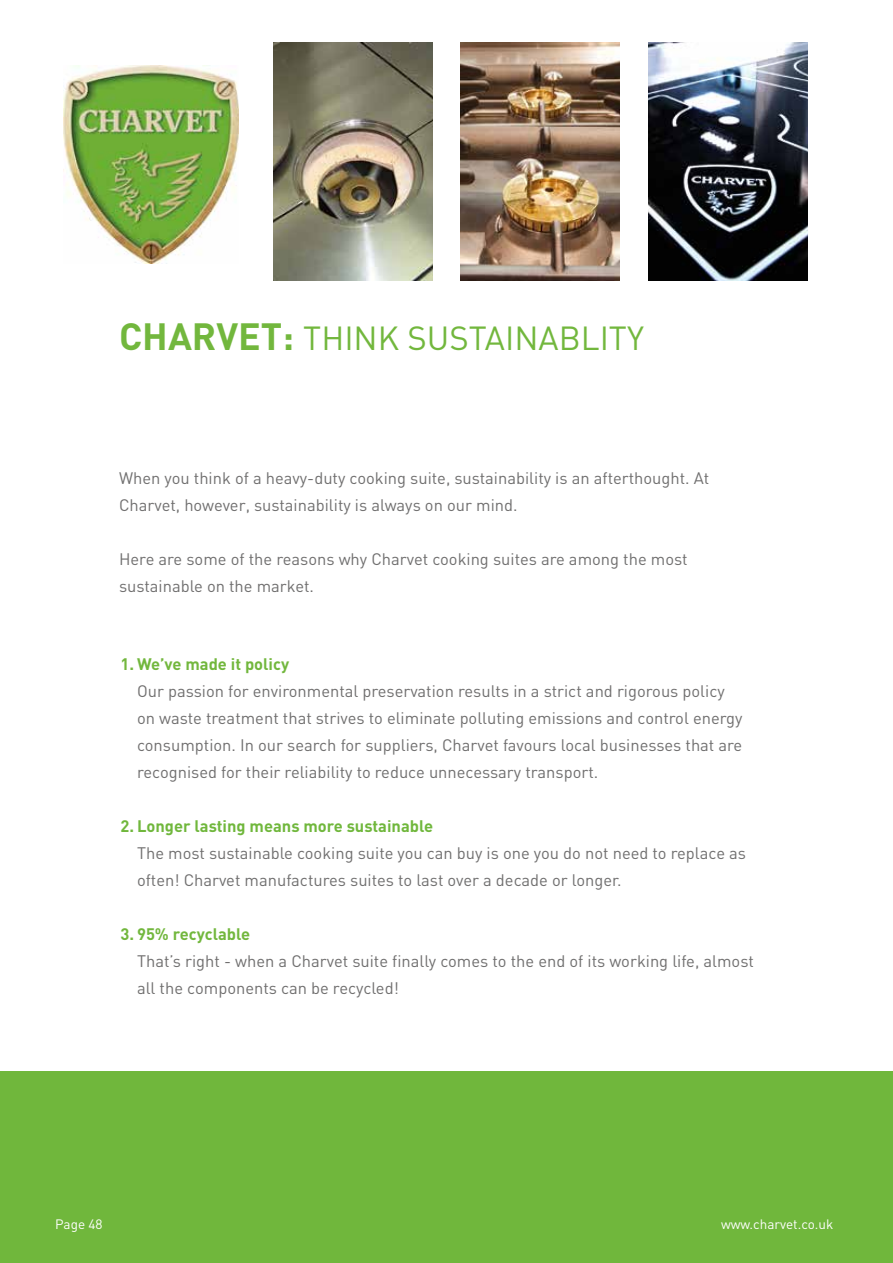
<style>
.page{position:relative;width:893px;height:1263px;background:#fff}
.page>*{position:absolute;margin:0;border:0;box-sizing:border-box;transform-origin:0 0}
.t1{font:33px "DIN";color:#72b73d}
.t2{font:16.5px/27px "DIN";color:#706f6f}
.t3{font:700 16.5px "DIN";color:#70b73c}
.t4{font:700 16.5px "DIN";color:#72b73d}
.t5{font:13.5px "DIN";color:#fff}
.s1{font-weight:700;font-size:37.5px}
</style>
<div class="page">
<img style="left:273px;top:42px;width:159px;height:239px">
<img style="left:461px;top:42px;width:159px;height:239px">
<img style="left:648px;top:42px;width:160px;height:239px">
<img style="left:64px;top:66px;width:174px;height:198px">
<div style="left:0;top:1071px;width:893px;height:192px;background:#70b73c"></div>
<h1 class="t1" style="left:119px;top:318px;width:526px"><span class="s1">CHARVET:</span> THINK SUSTAINABLITY</h1>
<p class="t2" style="left:119px;top:464px;width:592px">When you think of a heavy-duty cooking suite, sustainability is an afterthought. At<br>Charvet, however, sustainability is always on our mind.</p>
<p class="t2" style="left:119px;top:545px;width:570px">Here are some of the reasons why Charvet cooking suites are among the most sustainable on the market.</p>
<p class="t4" style="left:121px;top:653px;width:170px">1. We’ve made it policy</p>
<p class="t2" style="left:137px;top:677px;width:607px">Our passion for environmental preservation results in a strict and rigorous policy on waste treatment that strives to eliminate polluting emissions and control energy consumption. In our search for suppliers, Charvet favours local businesses that are recognised for their reliability to reduce unnecessary transport.</p>
<p class="t3" style="left:121px;top:815px;width:314px">2. Longer lasting means more sustainable</p>
<p class="t2" style="left:137px;top:839px;width:610px">The most sustainable cooking suite you can buy is one you do not need to replace as often! Charvet manufactures suites to last over a decade or longer.</p>
<p class="t4" style="left:121px;top:923px;width:131px">3. 95% recyclable</p>
<p class="t2" style="left:137px;top:947px;width:618px">That’s right - when a Charvet suite finally comes to the end of its working life, almost all the components can be recycled!</p>
<p class="t5" style="left:55px;top:1216px;width:49px">Page 48</p>
<p class="t5" style="left:721px;top:1216px;width:114px">www.charvet.co.uk</p>
</div>
